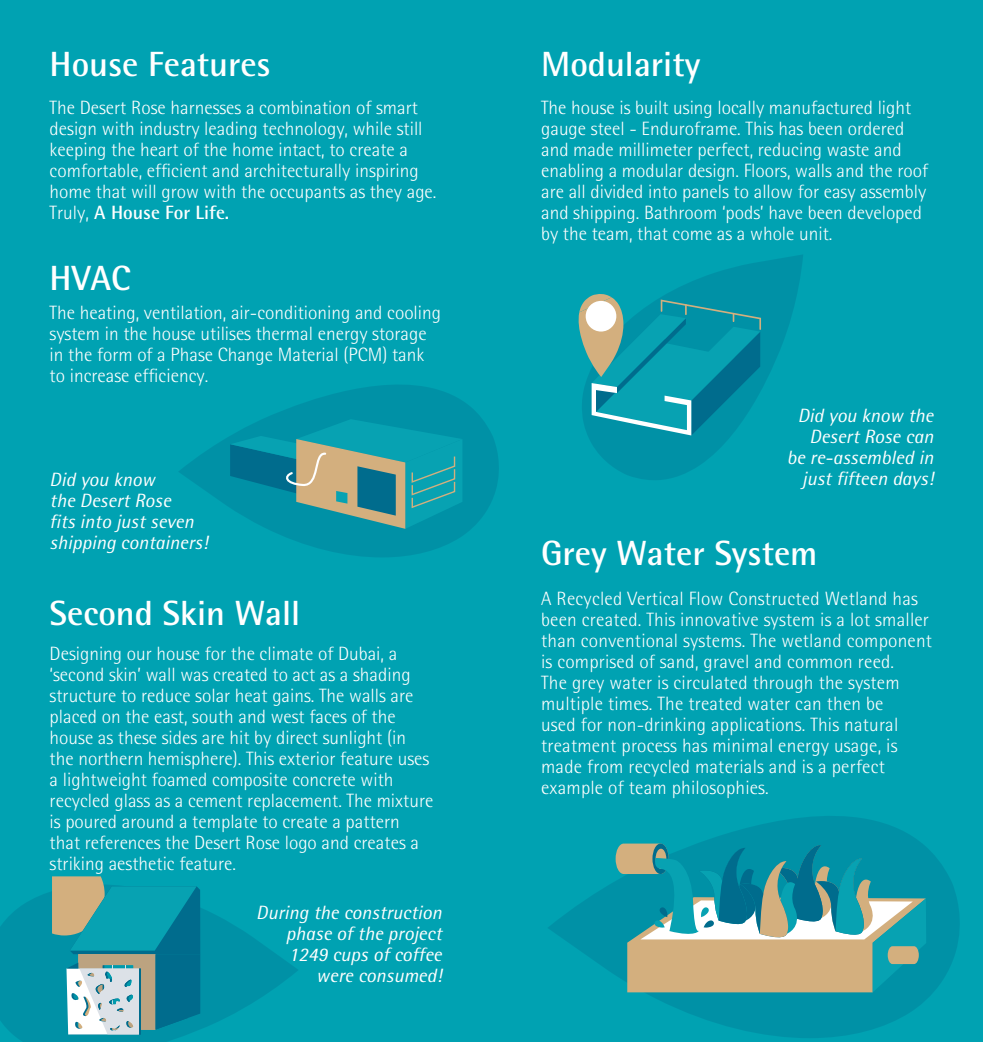
<style>
.page{position:relative;width:983px;height:1042px;background:#fff}
.page>*{position:absolute;margin:0;border:0;box-sizing:border-box;transform-origin:0 0}
.t1{font:700 35px "Rotis Semi Sans";color:#fff}
.t2{font:300 19.25px/21px "Rotis Semi Sans";color:#fff}
.t3{font:italic 19.25px/21px "Rotis Semi Sans";color:#fff;text-align:right}
.s1{font-weight:700}
</style>
<div class="page">
<div style="left:0;top:0;width:491px;height:1042px;background:#00a2b2"></div>
<div style="left:491px;top:0;width:491px;height:1042px;background:#00a2b2"></div>
<svg style="left:548px;top:816px;width:412px;height:222px"></svg>
<svg style="left:179px;top:385px;width:320px;height:172px"></svg>
<svg style="left:230px;top:419px;width:232px;height:110px"></svg>
<svg style="left:0;top:891px;width:298px;height:151px;fill:#0091a6"></svg>
<svg style="left:52px;top:876px;width:148px;height:158px"></svg>
<svg style="left:588px;top:255px;width:215px;height:225px"></svg>
<svg style="left:578px;top:293px;width:182px;height:142px"></svg>
<div style="left:585px;top:301px;width:31px;height:30px;background:#fff;border-radius:50%"></div>
<svg style="left:615px;top:843px;width:310px;height:149px;background:#66a49d"></svg>
<h1 class="t1" style="left:50px;top:43px;width:222px">House Features</h1>
<p class="t2" style="left:50px;top:97px;width:388px">The Desert Rose harnesses a combination of smart design with industry leading technology, while still keeping the heart of the home intact, to create a comfortable, efficient and architecturally inspiring home that will grow with the occupants as they age.<br>Truly, <span class="s1">A House For Life.</span></p>
<h1 class="t1" style="left:50px;top:257px;width:83px">HVAC</h1>
<p class="t2" style="left:50px;top:302px;width:393px">The heating, ventilation, air-conditioning and cooling system in the house utilises thermal energy storage in the form of a Phase Change Material (PCM) tank to increase efficiency.</p>
<p class="t3" style="left:50px;top:468px;width:159px;text-align:left">Did you know<br>the Desert Rose<br>fits into just seven shipping containers!</p>
<h1 class="t1" style="left:50px;top:592px;width:252px">Second Skin Wall</h1>
<p class="t2" style="left:50px;top:643px;width:385px">Designing our house for the climate of Dubai, a ‘second skin’ wall was created to act as a shading structure to reduce solar heat gains. The walls are placed on the east, south and west faces of the house as these sides are hit by direct sunlight (in the northern hemisphere). This exterior feature uses a lightweight foamed composite concrete with recycled glass as a cement replacement. The mixture is poured around a template to create a pattern that references the Desert Rose logo and creates a striking aesthetic feature.</p>
<p class="t3" style="left:256px;top:901px;width:187px">During the construction phase of the project<br>1249 cups of coffee were consumed!</p>
<h1 class="t1" style="left:541px;top:43px;width:160px">Modularity</h1>
<p class="t2" style="left:541px;top:97px;width:388px">The house is built using locally manufactured light gauge steel - Enduroframe. This has been ordered and made millimeter perfect, reducing waste and enabling a modular design. Floors, walls and the roof are all divided into panels to allow for easy assembly and shipping. Bathroom ‘pods’ have been developed by the team, that come as a whole unit.</p>
<p class="t3" style="left:786px;top:404px;width:148px">Did you know the<br>Desert Rose can be re-assembled in just fifteen days!</p>
<h1 class="t1" style="left:541px;top:531px;width:278px">Grey Water System</h1>
<p class="t2" style="left:541px;top:588px;width:392px">A Recycled Vertical Flow Constructed Wetland has been created. This innovative system is a lot smaller than conventional systems. The wetland component is comprised of sand, gravel and common reed.<br>The grey water is circulated through the system multiple times. The treated water can then be<br>used for non-drinking applications. This natural treatment process has minimal energy usage, is made from recycled materials and is a perfect example of team philosophies.</p>
</div>
